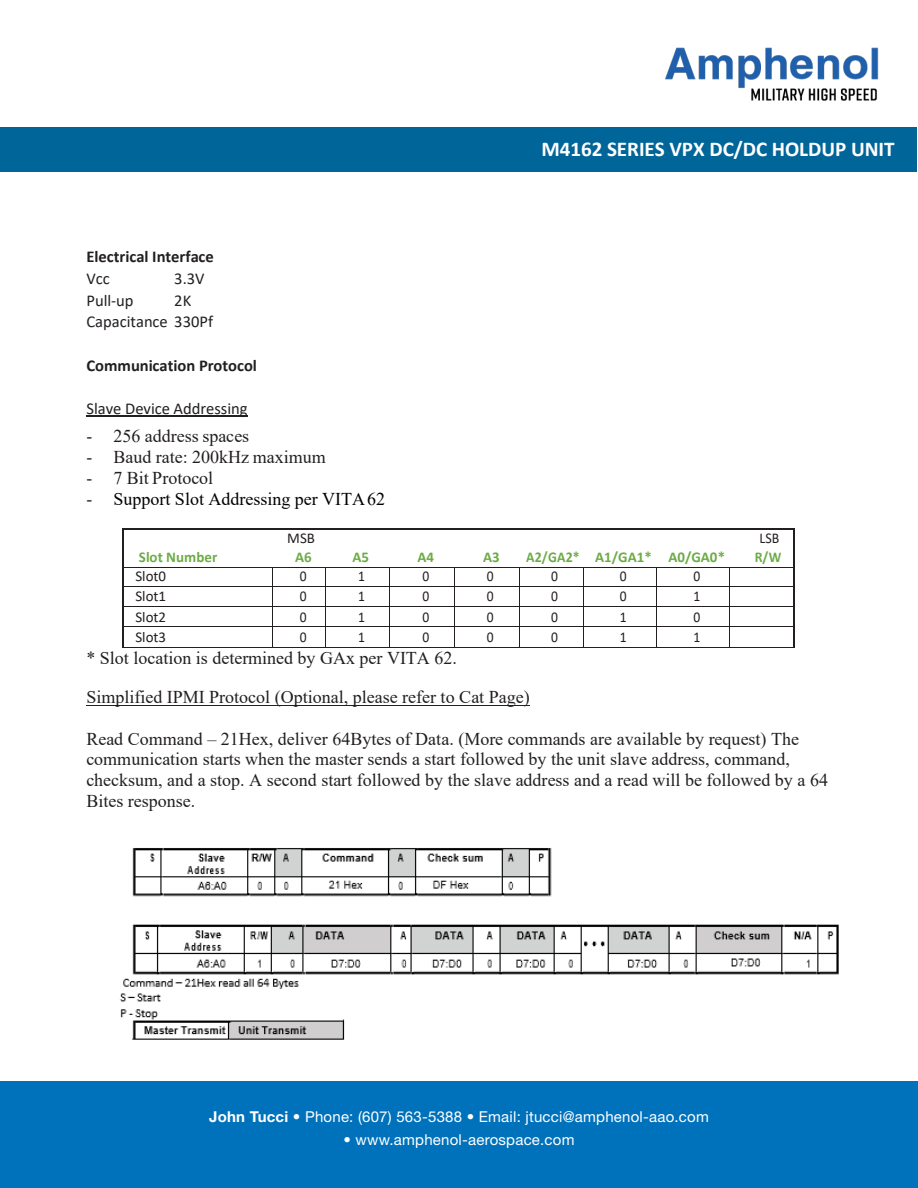
<style>
.page{position:relative;width:918px;height:1188px;background:#fff}
.page>*{position:absolute;margin:0;border:0;box-sizing:border-box;transform-origin:0 0}
.t1{font:700 21.15px "Calibri";letter-spacing:-.005em;color:#fff}
.t2{font:18px/20.7px "Times New Roman";color:#231f20}
.t3{font:18px "Times New Roman";color:#000200}
.t4{font:16.5px/21.6px "Calibri";color:#231f20}
.t5{font:700 16.5px/21.8px "Calibri";color:#231f20}
.t6{font:15px "Helvetica Neue LT Std";letter-spacing:.015em;color:#fff}
.t7{font:15px "Calibri";color:#231f20;scale:.91 1}
.t8{font:700 15px "Calibri";color:#6cac46;scale:.93 1}
.t9{font:15px "Calibri";color:#231f20}
.t10{font:700 15px "Calibri";color:#6cac46}
.t11{font:15px "Calibri";color:#231f20;scale:.93 1}
.s1{font-weight:400}
.s2{color:#231f20}
.s3{font-weight:700}
.s4{font-weight:300}
</style>
<div class="page">
<div style="left:0;top:1082px;width:918px;height:106px;background:#0072bc"></div>
<img style="left:665px;top:47px;width:214px;height:54px">
<div style="left:0;top:127px;width:917px;height:45px;background:#069"></div>
<hr style="left:86px;top:415px;width:162px;height:2px;background:#231f20">
<hr style="left:123px;top:528px;width:150px;height:1px;background:#231f20">
<hr style="left:274px;top:528px;width:52px;height:1px;background:#231f20">
<hr style="left:327px;top:528px;width:63px;height:1px;background:#231f20">
<hr style="left:391px;top:528px;width:63px;height:1px;background:#231f20">
<hr style="left:456px;top:528px;width:63px;height:1px;background:#231f20">
<hr style="left:520px;top:528px;width:63px;height:1px;background:#231f20">
<hr style="left:585px;top:528px;width:72px;height:1px;background:#231f20">
<hr style="left:658px;top:528px;width:72px;height:1px;background:#231f20">
<hr style="left:731px;top:528px;width:63px;height:1px;background:#231f20">
<hr style="left:123px;top:567px;width:150px;height:1px;background:#231f20">
<hr style="left:274px;top:567px;width:51px;height:1px;background:#231f20">
<hr style="left:327px;top:567px;width:62px;height:1px;background:#231f20">
<hr style="left:391px;top:567px;width:63px;height:1px;background:#231f20">
<hr style="left:455px;top:567px;width:64px;height:1px;background:#231f20">
<hr style="left:520px;top:567px;width:63px;height:1px;background:#231f20">
<hr style="left:585px;top:567px;width:71px;height:1px;background:#231f20">
<hr style="left:658px;top:567px;width:72px;height:1px;background:#231f20">
<hr style="left:731px;top:567px;width:63px;height:1px;background:#231f20">
<hr style="left:123px;top:586px;width:150px;height:1px;background:#231f20">
<hr style="left:273px;top:586px;width:52px;height:1px;background:#231f20">
<hr style="left:326px;top:586px;width:63px;height:1px;background:#231f20">
<hr style="left:390px;top:586px;width:64px;height:1px;background:#231f20">
<hr style="left:455px;top:586px;width:64px;height:1px;background:#231f20">
<hr style="left:519px;top:586px;width:64px;height:1px;background:#231f20">
<hr style="left:584px;top:586px;width:72px;height:1px;background:#231f20">
<hr style="left:657px;top:586px;width:73px;height:1px;background:#231f20">
<hr style="left:730px;top:586px;width:64px;height:1px;background:#231f20">
<hr style="left:123px;top:606px;width:150px;height:1px;background:#231f20">
<hr style="left:273px;top:606px;width:52px;height:1px;background:#231f20">
<hr style="left:326px;top:606px;width:63px;height:1px;background:#231f20">
<hr style="left:390px;top:606px;width:64px;height:1px;background:#231f20">
<hr style="left:455px;top:606px;width:64px;height:1px;background:#231f20">
<hr style="left:519px;top:606px;width:64px;height:1px;background:#231f20">
<hr style="left:584px;top:606px;width:72px;height:1px;background:#231f20">
<hr style="left:657px;top:606px;width:73px;height:1px;background:#231f20">
<hr style="left:730px;top:606px;width:64px;height:1px;background:#231f20">
<hr style="left:123px;top:626px;width:150px;height:1px;background:#231f20">
<hr style="left:273px;top:626px;width:52px;height:1px;background:#231f20">
<hr style="left:326px;top:626px;width:63px;height:1px;background:#231f20">
<hr style="left:390px;top:626px;width:64px;height:1px;background:#231f20">
<hr style="left:455px;top:626px;width:64px;height:1px;background:#231f20">
<hr style="left:519px;top:626px;width:64px;height:1px;background:#231f20">
<hr style="left:584px;top:626px;width:72px;height:1px;background:#231f20">
<hr style="left:657px;top:626px;width:73px;height:1px;background:#231f20">
<hr style="left:730px;top:626px;width:64px;height:1px;background:#231f20">
<svg style="left:122px;top:528px;width:1px;height:119px"></svg>
<hr style="left:122px;top:647px;width:151px;height:1px;background:#231f20">
<hr style="left:273px;top:647px;width:52px;height:1px;background:#231f20">
<svg style="left:325px;top:567px;width:2px;height:81px"></svg>
<hr style="left:326px;top:647px;width:63px;height:1px;background:#231f20">
<svg style="left:389px;top:567px;width:2px;height:81px"></svg>
<hr style="left:390px;top:647px;width:64px;height:1px;background:#231f20">
<svg style="left:454px;top:567px;width:1px;height:81px"></svg>
<hr style="left:455px;top:647px;width:64px;height:1px;background:#231f20">
<svg style="left:519px;top:567px;width:1px;height:80px"></svg>
<hr style="left:519px;top:647px;width:64px;height:1px;background:#231f20">
<svg style="left:583px;top:567px;width:2px;height:81px"></svg>
<hr style="left:584px;top:647px;width:72px;height:1px;background:#231f20">
<svg style="left:656px;top:567px;width:2px;height:81px"></svg>
<hr style="left:657px;top:647px;width:73px;height:1px;background:#231f20">
<hr style="left:730px;top:647px;width:64px;height:1px;background:#231f20">
<svg style="left:794px;top:528px;width:1px;height:120px"></svg>
<hr style="left:86px;top:705px;width:444px;height:1px;background:#231f20">
<img style="left:119px;top:848px;width:720px;height:192px">
<p class="t5" style="left:86px;top:246px;width:129px">Electrical Interface<br><span class="s1">Vcc</span></p>
<p class="t4" style="left:174px;top:268px;width:32px">3.3V</p>
<p class="t1" style="left:542px;top:134px;width:355px">M4162 SERIES VPX DC/DC HOLDUP UNIT</p>
<p class="t4" style="left:86px;top:289px;width:49px">Pull-up</p>
<p class="t4" style="left:86px;top:289px;width:128px;text-indent:88px">2K<br>Capacitance 330Pf</p>
<p class="t5" style="left:86px;top:354px;width:172px">Communication Protocol</p>
<p class="t4" style="left:86px;top:397px;width:163px">Slave Device Addressing</p>
<p class="t2" style="left:86px;top:425px;width:164px">- 256 address spaces</p>
<p class="t2" style="left:86px;top:446px;width:241px">- Baud rate: 200kHz maximum</p>
<p class="t2" style="left:86px;top:467px;width:128px">- 7 Bit Protocol</p>
<p class="t3" style="left:86px;top:486px;width:300px"><span class="s2">-</span> Support Slot Addressing per VITA62</p>
<p class="t9" style="left:287px;top:527px;width:29px">MSB</p>
<p class="t11" style="left:759px;top:527px;width:23px">LSB</p>
<p class="t10" style="left:139px;top:547px;width:80px">Slot Number</p>
<p class="t10" style="left:295px;top:547px;width:18px">A6</p>
<p class="t10" style="left:352px;top:547px;width:18px">A5</p>
<p class="t10" style="left:417px;top:547px;width:18px">A4</p>
<p class="t10" style="left:483px;top:547px;width:18px">A3</p>
<p class="t8" style="left:526px;top:547px;width:215px">A2/GA2* A1/GA1* A0/GA0*</p>
<p class="t8" style="left:755px;top:547px;width:30px">R/W</p>
<p class="t9" style="left:135px;top:566px;width:32px">Slot0</p>
<p class="t7" style="left:300px;top:566px;width:9px">0</p>
<p class="t7" style="left:358px;top:566px;width:9px">1</p>
<p class="t7" style="left:423px;top:566px;width:9px">0</p>
<p class="t7" style="left:487px;top:566px;width:9px">0</p>
<p class="t7" style="left:551px;top:566px;width:9px">0</p>
<p class="t7" style="left:620px;top:566px;width:9px">0</p>
<p class="t7" style="left:693px;top:566px;width:9px">0</p>
<p class="t9" style="left:135px;top:586px;width:32px">Slot1</p>
<p class="t7" style="left:300px;top:586px;width:9px">0</p>
<p class="t7" style="left:358px;top:586px;width:9px">1</p>
<p class="t7" style="left:423px;top:586px;width:9px">0</p>
<p class="t7" style="left:487px;top:586px;width:9px">0</p>
<p class="t7" style="left:551px;top:586px;width:9px">0</p>
<p class="t7" style="left:620px;top:586px;width:9px">0</p>
<p class="t7" style="left:693px;top:586px;width:9px">1</p>
<p class="t9" style="left:135px;top:606px;width:32px">Slot2</p>
<p class="t7" style="left:300px;top:606px;width:9px">0</p>
<p class="t7" style="left:358px;top:606px;width:9px">1</p>
<p class="t7" style="left:423px;top:606px;width:9px">0</p>
<p class="t7" style="left:487px;top:606px;width:9px">0</p>
<p class="t7" style="left:551px;top:606px;width:9px">0</p>
<p class="t7" style="left:620px;top:606px;width:9px">1</p>
<p class="t7" style="left:693px;top:606px;width:9px">0</p>
<p class="t9" style="left:135px;top:627px;width:32px">Slot3</p>
<p class="t7" style="left:300px;top:627px;width:9px">0</p>
<p class="t7" style="left:358px;top:627px;width:9px">1</p>
<p class="t7" style="left:423px;top:627px;width:9px">0</p>
<p class="t7" style="left:487px;top:627px;width:9px">0</p>
<p class="t7" style="left:551px;top:627px;width:9px">0</p>
<p class="t7" style="left:620px;top:627px;width:9px">1</p>
<p class="t7" style="left:693px;top:627px;width:9px">1</p>
<p class="t2" style="left:86px;top:638px;width:445px;line-height:38.7px">* Slot location is determined by GAx per VITA 62.<br>Simplified IPMI Protocol (Optional, please refer to Cat Page)</p>
<p class="t2" style="left:86px;top:728px;width:743px">Read Command – 21Hex, deliver 64Bytes of Data. (More commands are available by request) The communication starts when the master sends a start followed by the unit slave address, command, checksum, and a stop. A second start followed by the slave address and a read will be followed by a 64<br>Bites response.</p>
<p class="t6" style="left:209px;top:1108px;width:501px"><span class="s3">John Tucci</span> <span class="s4">•</span> Phone: (607) 563-5388 <span class="s4">•</span> Email: jtucci@amphenol-aao.com</p>
<p class="t6" style="left:343px;top:1131px;width:233px"><span class="s4">•</span> www.amphenol-aerospace.com</p>
</div>
